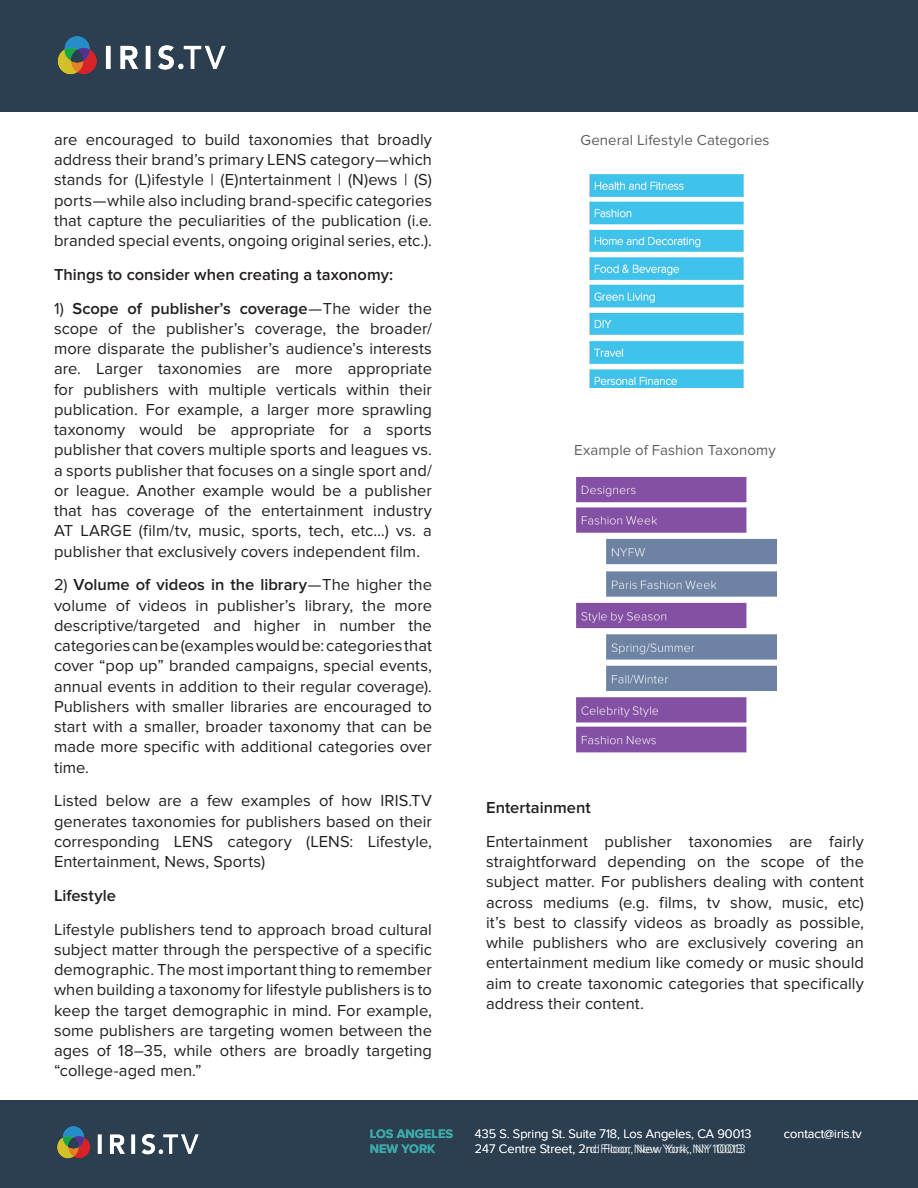
<style>
.page{position:relative;width:918px;height:1188px;background:#fff}
.page>*{position:absolute;margin:0;border:0;box-sizing:border-box;transform-origin:0 0}
.body{font:16.5px/20.2px "Proxima Nova";letter-spacing:.005em;color:#231f20;text-align:justify}
.body-2{font:600 16.5px "Proxima Nova";color:#231f20}
.body-3{font:15px "Proxima Nova";letter-spacing:.01em;color:#5f5f62}
.t1{font:300 12.75px "Proxima Nova";color:#fff}
.t2{font:700 12.75px "Proxima Nova";color:#3da8a8}
.s1{font-weight:600}
</style>
<div class="page">
<div style="left:0;top:1100px;width:918px;height:88px;background:#2c3f51"></div>
<div style="left:0;top:0;width:918px;height:112px;background:#2c3f51"></div>
<img style="left:57px;top:36px;width:169px;height:39px">
<img style="left:57px;top:1126px;width:142px;height:33px">
<img style="left:589px;top:174px;width:155px;height:214px">
<img style="left:576px;top:478px;width:200px;height:275px">
<p class="body" style="left:54px;top:129px;width:380px">are encouraged to build taxonomies that broadly address their brand’s primary LENS category—which stands for (L)ifestyle | (E)ntertainment | (N)ews | (S) ports—while also including brand-specific categories that capture the peculiarities of the publication (i.e. branded special events, ongoing original series, etc.).</p>
<p class="body-2" style="left:54px;top:265px;width:341px">Things to consider when creating a taxonomy:</p>
<p class="body" style="left:54px;top:298px;width:380px">1) <span class="s1">Scope of publisher’s coverage</span>—The wider the scope of the publisher’s coverage, the broader/ more disparate the publisher’s audience’s interests are. Larger taxonomies are more appropriate for publishers with multiple verticals within their publication. For example, a larger more sprawling taxonomy would be appropriate for a sports publisher that covers multiple sports and leagues vs. a sports publisher that focuses on a single sport and/ or league. Another example would be a publisher that has coverage of the entertainment industry AT LARGE (film/tv, music, sports, tech, etc…) vs. a publisher that exclusively covers independent film.</p>
<p class="body" style="left:54px;top:575px;width:380px">2) <span class="s1">Volume of videos in the library</span>—The higher the volume of videos in publisher’s library, the more descriptive/targeted and higher in number the categories can be (examples would be: categories that cover “pop up” branded campaigns, special events, annual events in addition to their regular coverage).<br>Publishers with smaller libraries are encouraged to start with a smaller, broader taxonomy that can be made more specific with additional categories over time.</p>
<p class="body" style="left:54px;top:791px;width:380px">Listed below are a few examples of how IRIS.TV generates taxonomies for publishers based on their corresponding LENS category (LENS: Lifestyle, Entertainment, News, Sports)</p>
<p class="body-2" style="left:54px;top:886px;width:64px">Lifestyle</p>
<p class="body" style="left:54px;top:919px;width:380px">Lifestyle publishers tend to approach broad cultural subject matter through the perspective of a specific demographic. The most important thing to remember when building a taxonomy for lifestyle publishers is to keep the target demographic in mind. For example, some publishers are targeting women between the ages of 18–35, while others are broadly targeting “college-aged men.”</p>
<p class="body-3" style="left:580px;top:131px;width:191px">General Lifestyle Categories</p>
<p class="body-3" style="left:574px;top:442px;width:203px">Example of Fashion Taxonomy</p>
<p class="body-2" style="left:486px;top:798px;width:106px">Entertainment</p>
<p class="body" style="left:486px;top:831px;width:380px">Entertainment publisher taxonomies are fairly straightforward depending on the scope of the subject matter. For publishers dealing with content across mediums (e.g. films, tv show, music, etc) it’s best to classify videos as broadly as possible, while publishers who are exclusively covering an entertainment medium like comedy or music should aim to create taxonomic categories that specifically address their content.</p>
<p class="t2" style="left:370px;top:1126px;width:85px">LOS ANGELES</p>
<p class="t1" style="left:475px;top:1126px;width:278px">435 S. Spring St. Suite 718, Los Angeles, CA 90013</p>
<p class="t1" style="left:784px;top:1126px;width:79px">contact@iris.tv</p>
<p class="t2" style="left:370px;top:1141px;width:67px">NEW YORK</p>
<p class="t1" style="left:475px;top:1141px;width:272px">247 Centre Street, 2nd Floor, New York, NY 10013</p>
<p class="t1" style="left:586px;top:1141px;width:159px">rd Floor, New York, NY 10013</p>
</div>
